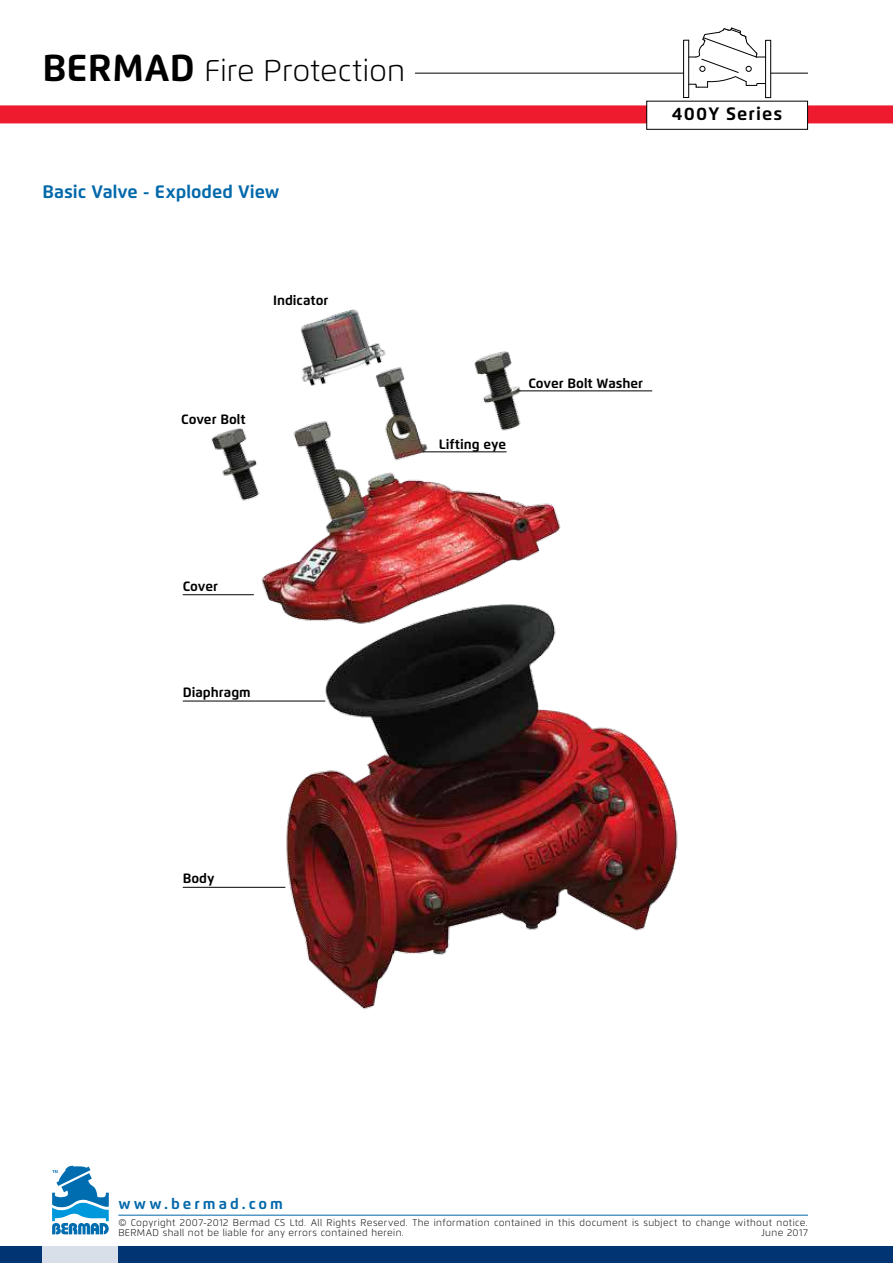
<style>
.page{position:relative;width:893px;height:1263px;background:#fff}
.page>*{position:absolute;margin:0;border:0;box-sizing:border-box;transform-origin:0 0}
.t1{font:300 30px "Flexo";color:#000}
.t2{font:700 18px "Flexo";color:#0068aa}
.t3{font:700 18px "Flexo";letter-spacing:.06em;color:#000}
.t4{font:700 15px "Flexo";letter-spacing:.2em;color:#0068aa}
.t5{font:700 13.5px "Flexo";color:#000}
.t6{font:300 9.75px/10.5px "Flexo";letter-spacing:.04em;color:#101112}
.s1{font-weight:700;font-size:37.5px}
</style>
<div class="page">
<hr style="left:415px;top:73px;width:393px;height:1px;background:#000">
<div style="left:0;top:105px;width:893px;height:18px;background:#ed1b2d"></div>
<div style="left:647px;top:101px;width:160px;height:28px;background:#fff"></div>
<div style="left:646px;top:101px;width:162px;height:29px;border:1px solid #000"></div>
<div style="left:0;top:1247px;width:893px;height:16px;background:#003473"></div>
<svg style="left:43px;top:1234px;width:75px;height:29px;fill:#d8dfe9"></svg>
<svg style="left:52px;top:1165px;width:57px;height:69px"></svg>
<hr style="left:118px;top:1215px;width:690px;height:1px;background:#0068aa">
<svg style="left:683px;top:27px;width:88px;height:71px"></svg>
<img style="left:182px;top:309px;width:496px;height:701px">
<hr style="left:519px;top:390px;width:133px;height:1px;background:#000">
<hr style="left:423px;top:451px;width:84px;height:1px;background:#000">
<hr style="left:183px;top:594px;width:71px;height:1px;background:#000">
<hr style="left:183px;top:887px;width:102px;height:1px;background:#000">
<hr style="left:183px;top:701px;width:142px;height:1px;background:#000">
<h1 class="t1" style="left:43px;top:53px;width:364px"><span class="s1">BERMAD</span> Fire Protection</h1>
<h2 class="t2" style="left:43px;top:185px;width:239px">Basic Valve - Exploded View</h2>
<h3 class="t5" style="left:273px;top:295px;width:57px">Indicator</h3>
<h3 class="t5" style="left:181px;top:414px;width:66px">Cover Bolt</h3>
<h2 class="t3" style="left:672px;top:103px;width:112px">400Y Series</h2>
<h3 class="t5" style="left:439px;top:439px;width:69px">Lifting eye</h3>
<h3 class="t5" style="left:528px;top:378px;width:116px">Cover Bolt Washer</h3>
<h3 class="t5" style="left:183px;top:580px;width:37px">Cover</h3>
<h3 class="t5" style="left:183px;top:687px;width:70px">Diaphragm</h3>
<h3 class="t5" style="left:183px;top:873px;width:33px">Body</h3>
<h3 class="t4" style="left:118px;top:1198px;width:166px">www.bermad.com</h3>
<p class="t6" style="left:118px;top:1218px;width:691px">© Copyright 2007-2012 Bermad CS Ltd. All Rights Reserved. The information contained in this document is subject to change without notice.<br>BERMAD shall not be liable for any errors contained herein.</p>
<p class="t6" style="left:761px;top:1228px;width:48px">June 2017</p>
</div>
